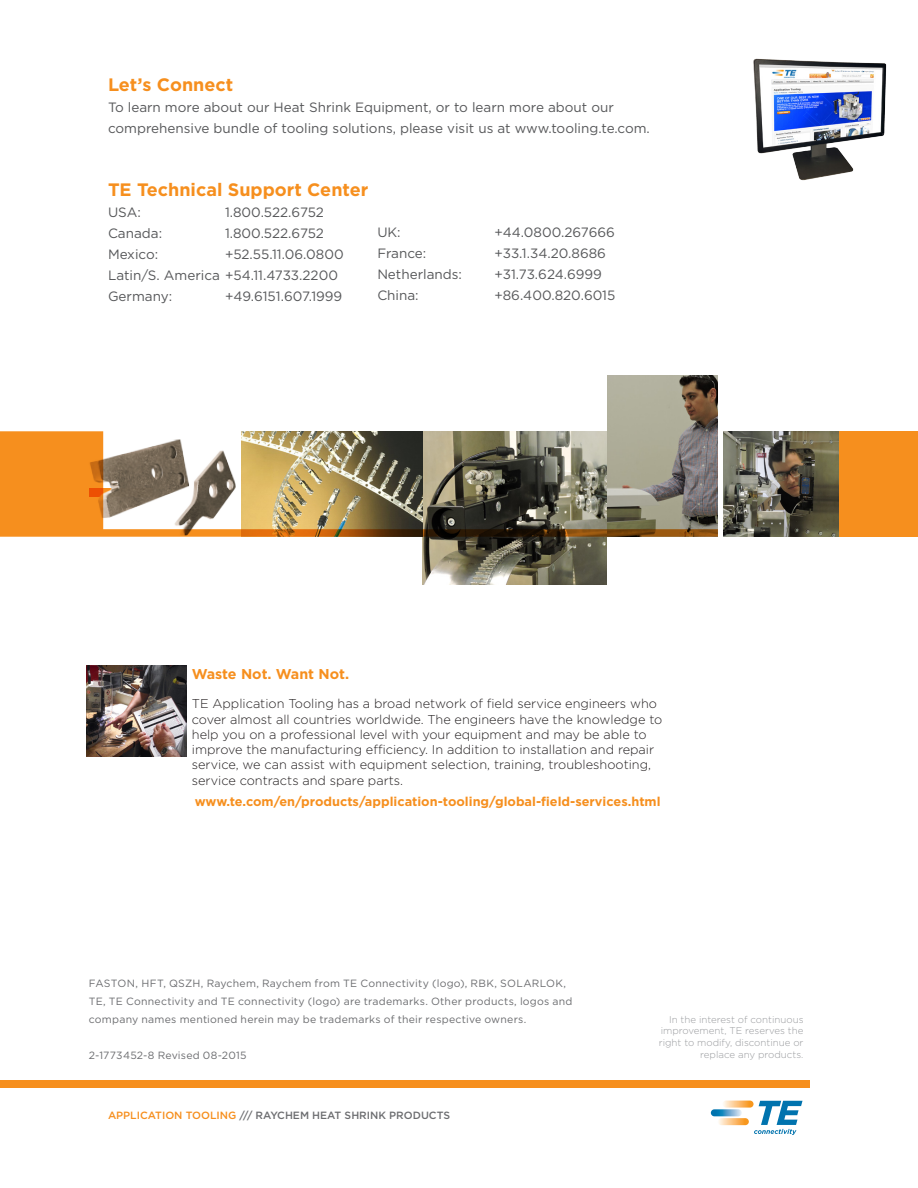
<style>
.page{position:relative;width:918px;height:1188px;background:#fff}
.page>*{position:absolute;margin:0;border:0;box-sizing:border-box;transform-origin:0 0}
.t1{font:700 18px "Gotham";color:#f68f1e}
.t2{font:700 14.25px "Gotham";color:#f68f1e}
.t3{font:13.5px/21px "Gotham";color:#57585a}
.t4{font:300 12.75px/15.3px "Gotham";color:#231f20}
.t5{font:700 12.75px "Gotham";color:#f68f1e}
.t6{font:10.5px/18px "Gotham";letter-spacing:.025em;color:#6c6d70}
.t7{font:500 10.5px "Gotham";color:#6c6d70}
.t8{font:300 9.75px/11.7px "Gotham";color:#999b9e;text-align:right}
.s1{color:#f68f1e}
</style>
<div class="page">
<div style="left:0;top:1080px;width:810px;height:8px;background:#f68f1e"></div>
<svg style="left:723px;top:1101px;width:31px;height:7px"></svg>
<svg style="left:718px;top:1118px;width:31px;height:7px"></svg>
<svg style="left:711px;top:1109px;width:31px;height:7px"></svg>
<svg style="left:754px;top:1101px;width:49px;height:34px"></svg>
<img style="left:753px;top:58px;width:134px;height:123px">
<img style="left:87px;top:666px;width:100px;height:90px">
<img style="left:723px;top:431px;width:113px;height:98px">
<img style="left:422px;top:537px;width:185px;height:48px">
<img style="left:607px;top:376px;width:111px;height:55px">
<div style="left:836px;top:431px;width:82px;height:106px;background:#f68f1e"></div>
<svg style="left:723px;top:529px;width:115px;height:8px"></svg>
<img style="left:0;top:431px;width:718px;height:106px">
<h1 class="t1" style="left:108px;top:73px;width:127px">Let’s Connect</h1>
<p class="t3" style="left:108px;top:96px;width:543px">To learn more about our Heat Shrink Equipment, or to learn more about our comprehensive bundle of tooling solutions, please visit us at www.tooling.te.com.</p>
<h1 class="t1" style="left:108px;top:178px;width:262px">TE Technical Support Center</h1>
<p class="t3" style="left:108px;top:202px;width:34px">USA:</p>
<p class="t3" style="left:225px;top:202px;width:100px">1.800.522.6752</p>
<p class="t3" style="left:108px;top:223px;width:56px">Canada:</p>
<p class="t3" style="left:225px;top:223px;width:100px">1.800.522.6752</p>
<p class="t3" style="left:108px;top:244px;width:52px">Mexico:</p>
<p class="t3" style="left:108px;top:244px;width:237px;text-indent:117px">+52.55.11.06.0800<br>Latin/S. America +54.11.4733.2200<br>Germany:</p>
<p class="t3" style="left:225px;top:286px;width:119px">+49.6151.607.1999</p>
<p class="t3" style="left:377px;top:221px;width:25px">UK:</p>
<p class="t3" style="left:494px;top:221px;width:122px">+44.0800.267666</p>
<p class="t3" style="left:377px;top:242px;width:51px">France:</p>
<p class="t3" style="left:494px;top:242px;width:113px">+33.1.34.20.8686</p>
<p class="t3" style="left:377px;top:263px;width:86px">Netherlands:</p>
<p class="t3" style="left:494px;top:263px;width:109px">+31.73.624.6999</p>
<p class="t3" style="left:377px;top:284px;width:43px">China:</p>
<p class="t3" style="left:494px;top:284px;width:123px">+86.400.820.6015</p>
<p class="t2" style="left:192px;top:665px;width:159px">Waste Not. Want Not.</p>
<p class="t4" style="left:192px;top:696px;width:472px">TE Application Tooling has a broad network of field service engineers who cover almost all countries worldwide. The engineers have the knowledge to help you on a professional level with your equipment and may be able to improve the manufacturing efficiency. In addition to installation and repair service, we can assist with equipment selection, training, troubleshooting, service contracts and spare parts.</p>
<p class="t5" style="left:195px;top:793px;width:467px">www.te.com/en/products/application-tooling/global-field-services.html</p>
<p class="t6" style="left:89px;top:974px;width:485px">FASTON, HFT, QSZH, Raychem, Raychem from TE Connectivity (logo), RBK, SOLARLOK,<br>TE, TE Connectivity and TE connectivity (logo) are trademarks. Other products, logos and company names mentioned herein may be trademarks of their respective owners.</p>
<p class="t6" style="left:89px;top:1046px;width:159px">2-1773452-8 Revised 08-2015</p>
<p class="t7" style="left:108px;top:1108px;width:344px"><span class="s1">APPLICATION TOOLING</span> /// RAYCHEM HEAT SHRINK PRODUCTS</p>
<p class="t8" style="left:659px;top:1013px;width:146px">In the interest of continuous improvement, TE reserves the right to modify, discontinue or replace any products.</p>
</div>
